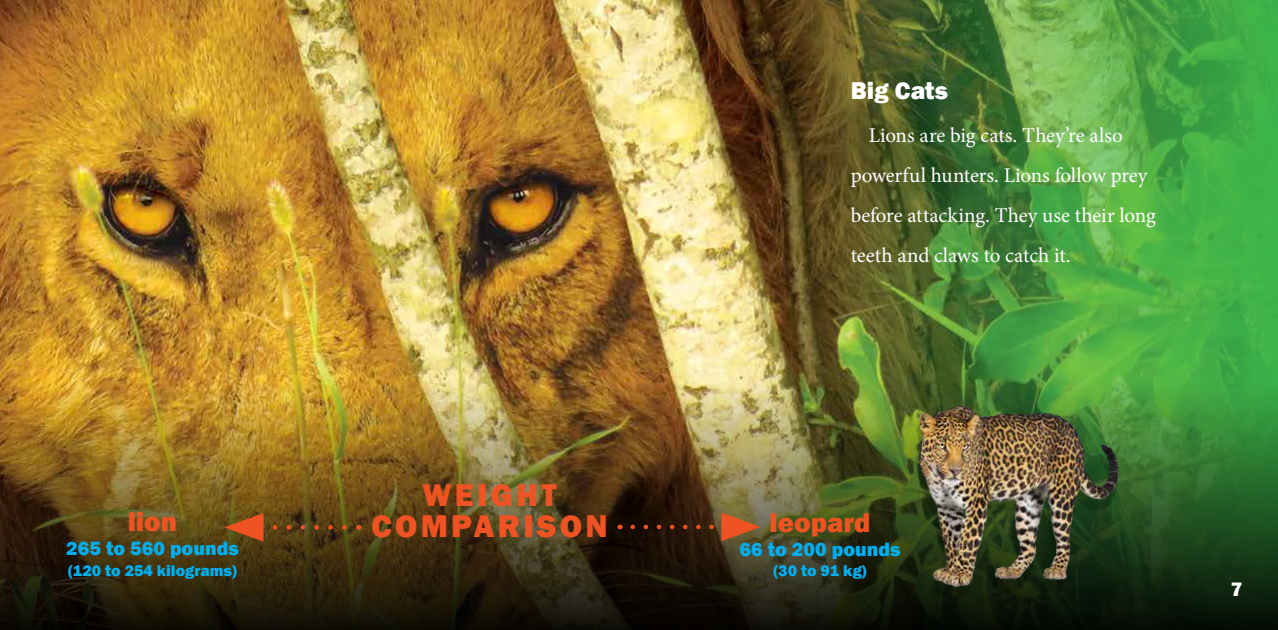
<style>
.page{position:relative;width:1278px;height:630px;background:#fff}
.page>*{position:absolute;margin:0;border:0;box-sizing:border-box;transform-origin:0 0}
.t1{font:800 32.4px "Franklin Gothic";letter-spacing:.1em;color:#f05323}
.t2{font:800 27.9px "Franklin Gothic";color:#f05323}
.t3{font:800 25px "Franklin Gothic";letter-spacing:.005em;color:#fff}
.t4{font:21px/40px "Minion Pro";letter-spacing:-.005em;color:#fff}
.t5{font:800 20px "Franklin Gothic";color:#fff}
.t6{font:800 19.8px "Franklin Gothic";color:#00aeef}
.t7{font:800 16.1px "Franklin Gothic";color:#00aeef}
</style>
<div class="page">
<img style="left:0;top:0;width:721px;height:364px">
<img style="left:721px;top:0;width:557px;height:364px">
<img style="left:0;top:364px;width:1278px;height:266px">
<svg style="left:224px;top:513px;width:121px;height:29px;background:#704316"></svg>
<svg style="left:633px;top:513px;width:128px;height:28px;background:#582f16"></svg>
<div style="left:916px;top:417px;width:201px;height:182px;background:#101b0a"></div>
<img style="left:909px;top:396px;width:216px;height:194px">
<h1 class="t1" style="left:423px;top:474px;width:136px">WEIGHT</h1>
<h2 class="t2" style="left:128px;top:504px;width:51px">lion</h2>
<h1 class="t1" style="left:371px;top:505px;width:238px">COMPARISON</h1>
<p class="t6" style="left:66px;top:536px;width:174px">265 to 560 pounds</p>
<p class="t7" style="left:68px;top:560px;width:170px">(120 to 254 kilograms)</p>
<p class="t3" style="left:851px;top:74px;width:99px">Big Cats</p>
<p class="t4" style="left:851px;top:116px;width:307px;text-indent:18px">Lions are big cats. They’re also powerful hunters. Lions follow prey before attacking. They use their long teeth and claws to catch it.</p>
<h2 class="t2" style="left:770px;top:504px;width:102px">leopard</h2>
<p class="t6" style="left:740px;top:536px;width:163px">66 to 200 pounds</p>
<p class="t7" style="left:774px;top:560px;width:94px">(30 to 91 kg)</p>
<p class="t5" style="left:1231px;top:576px;width:13px">7</p>
</div>
